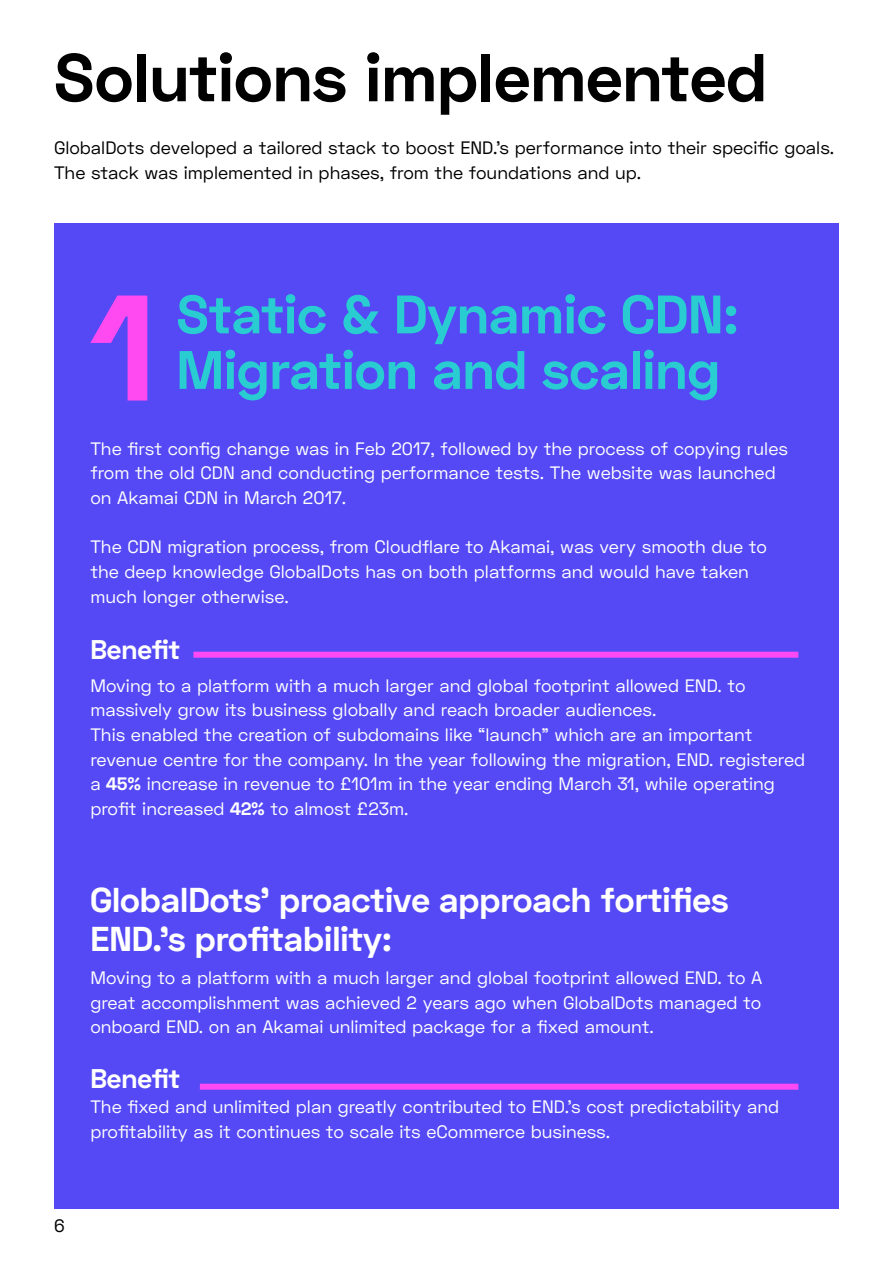
<style>
.page{position:relative;width:893px;height:1263px;background:#fff}
.page>*{position:absolute;margin:0;border:0;box-sizing:border-box;transform-origin:0 0}
.t1{font:700 150px "Space Grotesk";color:#ff49f1}
.t2{font:700 67.5px "Space Grotesk";color:#000}
.t3{font:700 54px "Space Grotesk";color:#29cdd1}
.t4{font:700 34.5px/39px "Space Grotesk";color:#fff}
.t5{font:700 27px "Space Grotesk";color:#fff}
.t6{font:18px/24.6px "Space Grotesk";color:#fff}
.t7{font:18px/24.6px "Space Grotesk";color:#000}
.s1{font-weight:700}
</style>
<div class="page">
<div style="left:54px;top:223px;width:785px;height:986px;background:#5449f4"></div>
<div style="left:193px;top:652px;width:605px;height:6px;background:#ff49f5"></div>
<div style="left:200px;top:1084px;width:598px;height:6px;background:#ff49f5"></div>
<h2 class="t2" style="left:54px;top:34px;width:715px">Solutions implemented</h2>
<p class="t7" style="left:54px;top:135px;width:782px">GlobalDots developed a tailored stack to boost END s’ . performance into their specific goals.<br>The stack was implemented in phases, from the foundations and up.</p>
<h1 class="t1" style="left:90px;top:251px;width:67px">1</h1>
<h3 class="t3" style="left:176px;top:279px;width:564px">Static &amp; Dynamic CDN:</h3>
<h3 class="t3" style="left:176px;top:335px;width:545px">Migration and scaling</h3>
<p class="t6" style="left:90px;top:436px;width:699px">The first config change was in Feb 2017, followed by the process of copying rules from the old CDN and conducting performance tests. The website was launched on Akamai CDN in March 2017.</p>
<p class="t6" style="left:90px;top:534px;width:678px">The CDN migration process, from Cloudflare to Akamai, was very smooth due to the deep knowledge GlobalDots has on both platforms and would have taken much longer otherwise.</p>
<h3 class="t5" style="left:90px;top:632px;width:91px">Benefit</h3>
<p class="t6" style="left:90px;top:673px;width:716px">Moving to a platform with a much larger and global footprint allowed END. to massively grow its business globally and reach broader audiences.<br>This enabled the creation of subdomains like “launch” which are an important revenue centre for the company In. the year following the migration, END. registered a <span class="s1">45%</span> increase in revenue to £101m in the year ending March 31, while operating profit increased <span class="s1">42%</span> to almost £23m.</p>
<h3 class="t4" style="left:90px;top:881px;width:640px">GlobalDots’ proactive approach fortifies<br>END s’. profitability:</h3>
<p class="t6" style="left:90px;top:965px;width:673px;text-align:justify">Moving to a platform with a much larger and global footprint allowed END. to A great accomplishment was achieved 2 years ago when GlobalDots managed to onboard END. on an Akamai unlimited package for a fixed amount.</p>
<h3 class="t5" style="left:90px;top:1061px;width:91px">Benefit</h3>
<p class="t6" style="left:90px;top:1094px;width:690px">The fixed and unlimited plan greatly contributed to END s’ . cost predictability and profitability as it continues to scale its eCommerce business.</p>
<p class="t7" style="left:54px;top:1213px;width:12px">6</p>
</div>
